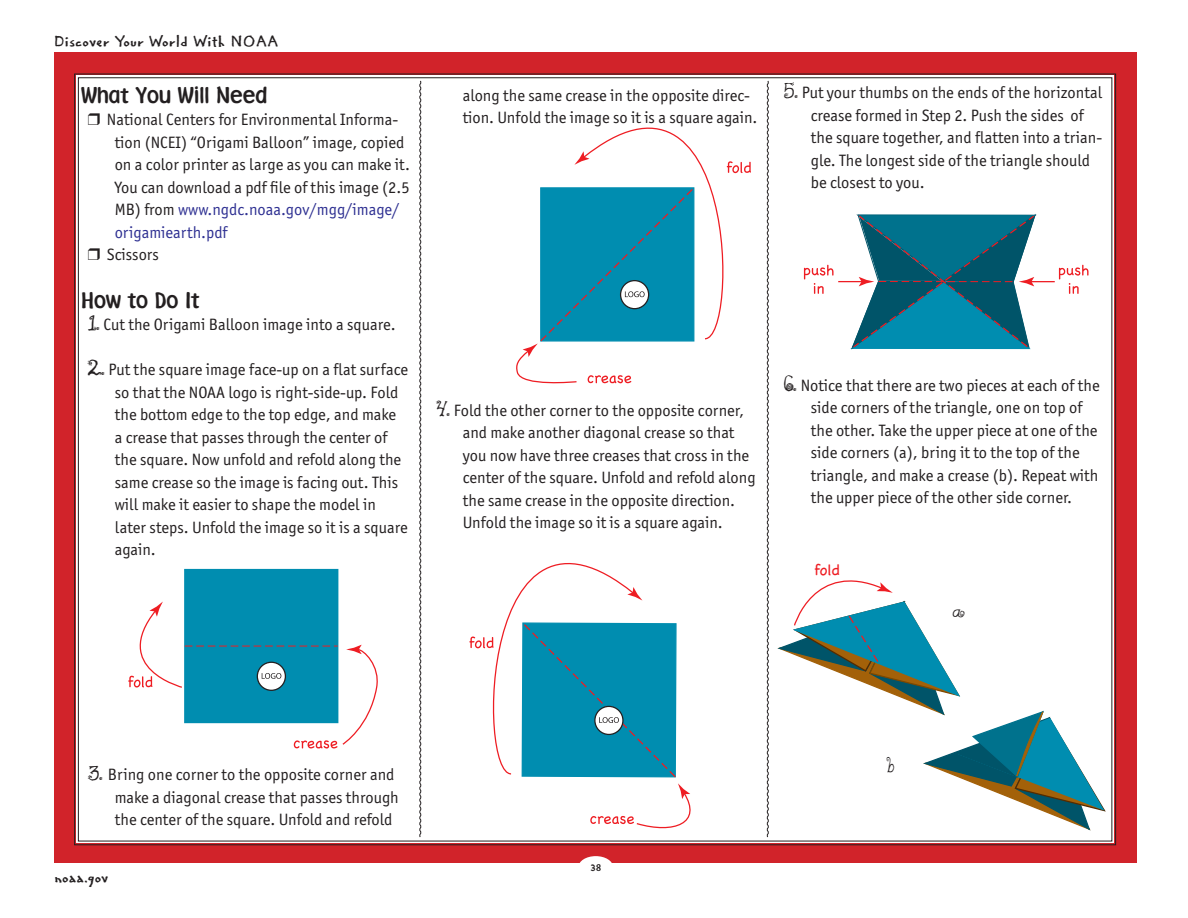
<style>
.page{position:relative;width:1188px;height:918px;background:#fff}
.page>*{position:absolute;margin:0;border:0;box-sizing:border-box;transform-origin:0 0}
.t1{font:21px "Fontoon ITCTT";color:#231f20}
.t2{font:21px "Freak";color:#231f20}
.t3{font:16.5px/22.5px "Officina Sans ITC Std";color:#231f20}
.t4{font:16.5px "Regular Joe";color:#231f20}
.t5{font:15.3px "Chalkboard";color:#ee1d23}
.t6{font:12px "Regular Joe";color:#231f20}
.s1{color:#2e3092}
.s2{font-family:"Freak";font-size:21px}
</style>
<div class="page">
<div style="left:54px;top:53px;width:1082px;height:810px;background:#d1232a"></div>
<div style="left:578px;top:856px;width:35px;height:22px;background:#fff;border-radius:50%"></div>
<div style="left:74px;top:73px;width:1042px;height:773px;background:#fff"></div>
<svg style="left:419px;top:80px;width:3px;height:758px"></svg>
<svg style="left:766px;top:80px;width:3px;height:758px"></svg>
<div style="left:185px;top:570px;width:153px;height:153px;background:#008db0"></div>
<svg style="left:109px;top:602px;width:271px;height:147px"></svg>
<svg style="left:516px;top:122px;width:235px;height:267px"></svg>
<svg style="left:469px;top:550px;width:234px;height:284px"></svg>
<svg style="left:804px;top:212px;width:285px;height:139px"></svg>
<svg style="left:778px;top:559px;width:329px;height:273px"></svg>
<svg style="left:88px;top:114px;width:12px;height:11px"></svg>
<svg style="left:88px;top:249px;width:12px;height:11px"></svg>
<p class="t4" style="left:54px;top:31px;width:226px">Discover Your World With NOAA</p>
<p class="t1" style="left:81px;top:81px;width:188px">What You Will Need</p>
<p class="t3" style="left:115px;top:108px;width:297px;text-indent:-8px">National Centers for Environmental Informa&shy;tion (NCEI) “Origami Balloon” image, copied on a color printer as large as you can make it.<br>You can download a pdf file of this image (2.5<br>MB) from <span class="s1">www.ngdc.noaa.gov/mgg/image/ origamiearth.pdf</span></p>
<p class="t3" style="left:107px;top:243px;width:54px">Scissors</p>
<p class="t1" style="left:81px;top:286px;width:120px">How to Do It</p>
<p class="t3" style="left:88px;top:313px;width:309px"><span class="s2">1.</span> Cut the Origami Balloon image into a square.</p>
<p class="t3" style="left:115px;top:358px;width:295px;text-indent:-27px"><span class="s2">2.</span> Put the square image face-up on a flat surface so that the NOAA logo is right-side-up. Fold the bottom edge to the top edge, and make<br>a crease that passes through the center of the square. Now unfold and refold along the same crease so the image is facing out. This will make it easier to shape the model in later steps. Unfold the image so it is a square again.</p>
<p class="t3" style="left:463px;top:84px;width:296px">along the same crease in the opposite direc&shy;tion. Unfold the image so it is a square again.</p>
<p class="t3" style="left:463px;top:399px;width:294px;text-indent:-27px"><span class="s2">4.</span> Fold the other corner to the opposite corner, and make another diagonal crease so that you now have three creases that cross in the center of the square. Unfold and refold along the same crease in the opposite direction.<br>Unfold the image so it is a square again.</p>
<p class="t3" style="left:811px;top:81px;width:293px;text-indent:-27px"><span class="s2">5.</span> Put your thumbs on the ends of the horizontal crease formed in Step 2. Push the sides of the square together, and flatten into a trian&shy;gle. The longest side of the triangle should be closest to you.</p>
<p class="t3" style="left:811px;top:374px;width:290px;text-indent:-27px"><span class="s2">6.</span> Notice that there are two pieces at each of the side corners of the triangle, one on top of the other. Take the upper piece at one of the side corners (a), bring it to the top of the triangle, and make a crease (b). Repeat with the upper piece of the other side corner.</p>
<p class="t5" style="left:814px;top:560px;width:28px">fold</p>
<p class="t2" style="left:953px;top:598px;width:14px">a</p>
<p class="t3" style="left:115px;top:763px;width:286px;text-indent:-27px"><span class="s2">3.</span> Bring one corner to the opposite corner and make a diagonal crease that passes through the center of the square. Unfold and refold</p>
<p class="t4" style="left:54px;top:866px;width:56px">noaa.gov</p>
<p class="t6" style="left:590px;top:860px;width:12px">38</p>
<p class="t2" style="left:887px;top:753px;width:9px">b</p>
</div>
